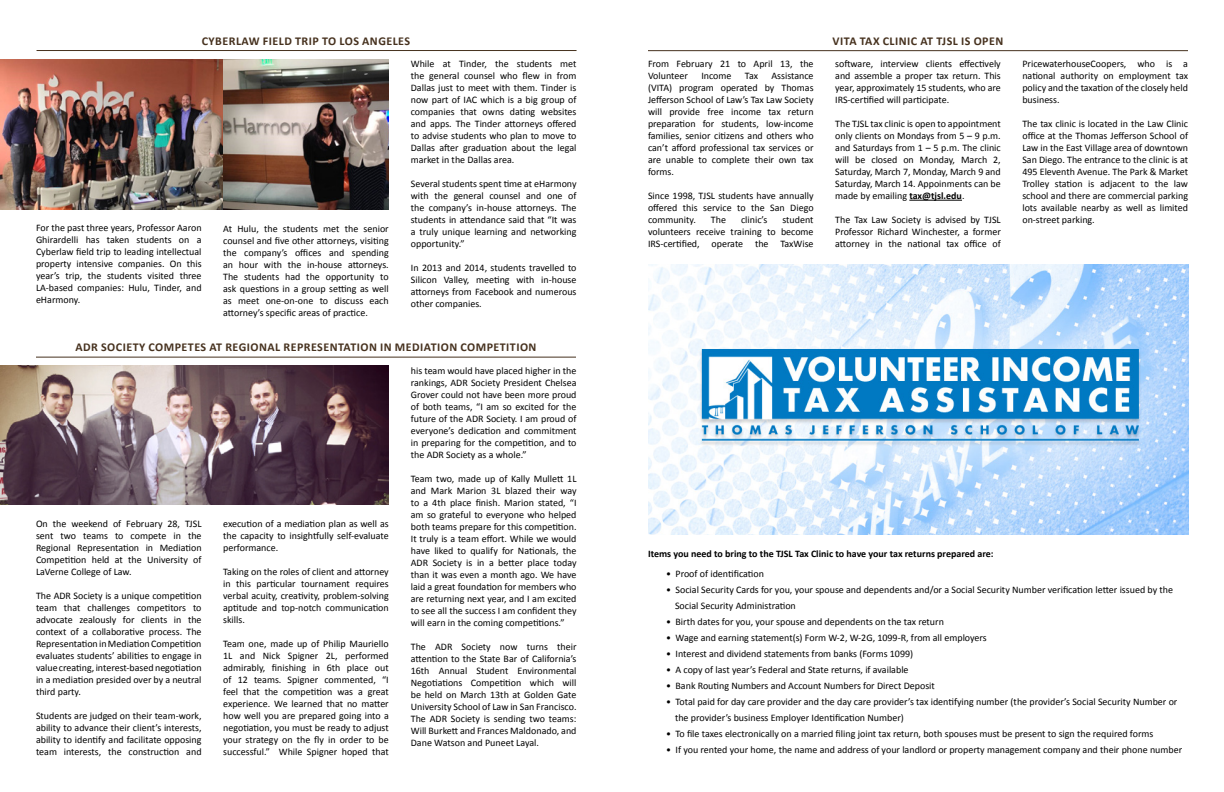
<style>
.page{position:relative;width:1224px;height:792px;background:#fff}
.page>*{position:absolute;margin:0;border:0;box-sizing:border-box;transform-origin:0 0}
.t1{font:700 12px "Calibri";letter-spacing:.04em;color:#46311e}
.t2{font:10px/12px "Calibri";color:#000;text-align:justify}
.t3{font:700 10px "Calibri";color:#000}
.s1{font-weight:700}
</style>
<div class="page">
<hr style="left:37px;top:50px;width:540px;height:1px;background:#46311e">
<img style="left:0;top:59px;width:389px;height:151px">
<hr style="left:36px;top:357px;width:540px;height:1px;background:#46311e">
<img style="left:0;top:366px;width:389px;height:139px">
<hr style="left:909px;top:200px;width:53px;height:1px;background:#000">
<img style="left:648px;top:264px;width:540px;height:270px">
<hr style="left:648px;top:50px;width:540px;height:1px;background:#46311e">
<p class="t1" style="left:202px;top:33px;width:210px">CYBERLAW FIELD TRIP TO LOS ANGELES</p>
<p class="t2" style="left:36px;top:222px;width:167px">For the past three years, Professor Aaron Ghirardelli has taken students on a Cyberlaw field trip to leading intellectual property intensive companies. On this year’s trip, the students visited three LA-based companies: Hulu, Tinder, and eHarmony.</p>
<p class="t2" style="left:223px;top:222px;width:167px">At Hulu, the students met the senior counsel and five other attorneys, visiting the company’s offices and spending an hour with the in-house attorneys.<br>The students had the opportunity to ask questions in a group setting as well as meet one-on-one to discuss each attorney’s specific areas of practice.</p>
<p class="t2" style="left:411px;top:57px;width:167px">While at Tinder, the students met the general counsel who flew in from Dallas just to meet with them. Tinder is now part of IAC which is a big group of companies that owns dating websites and apps. The Tinder attorneys offered to advise students who plan to move to Dallas after graduation about the legal market in the Dallas area.</p>
<p class="t2" style="left:411px;top:177px;width:167px">Several students spent time at eHarmony with the general counsel and one of the company’s in-house attorneys. The students in attendance said that “It was a truly unique learning and networking opportunity.”</p>
<p class="t2" style="left:411px;top:261px;width:167px">In 2013 and 2014, students travelled to Silicon Valley, meeting with in-house attorneys from Facebook and numerous other companies.</p>
<p class="t1" style="left:75px;top:339px;width:463px">ADR SOCIETY COMPETES AT REGIONAL REPRESENTATION IN MEDIATION COMPETITION</p>
<p class="t2" style="left:36px;top:517px;width:167px">On the weekend of February 28, TJSL sent two teams to compete in the Regional Representation in Mediation Competition held at the University of LaVerne College of Law.</p>
<p class="t2" style="left:36px;top:589px;width:167px">The ADR Society is a unique competition team that challenges competitors to advocate zealously for clients in the context of a collaborative process. The Representation in Mediation Competition evaluates students’ abilities to engage in value creating, interest-based negotiation in a mediation presided over by a neutral third party.</p>
<p class="t2" style="left:36px;top:709px;width:167px">Students are judged on their team-work, ability to advance their client’s interests, ability to identify and facilitate opposing team interests, the construction and</p>
<p class="t2" style="left:223px;top:517px;width:167px">execution of a mediation plan as well as the capacity to insightfully self-evaluate performance.</p>
<p class="t2" style="left:223px;top:565px;width:167px">Taking on the roles of client and attorney in this particular tournament requires verbal acuity, creativity, problem-solving aptitude and top-notch communication skills.</p>
<p class="t2" style="left:223px;top:637px;width:167px">Team one, made up of Philip Mauriello 1L and Nick Spigner 2L, performed admirably, finishing in 6th place out of 12 teams. Spigner commented, “I feel that the competition was a great experience. We learned that no matter how well you are prepared going into a negotiation, you must be ready to adjust your strategy on the fly in order to be successful.” While Spigner hoped that</p>
<p class="t2" style="left:411px;top:364px;width:167px">his team would have placed higher in the rankings, ADR Society President Chelsea Grover could not have been more proud of both teams, “I am so excited for the future of the ADR Society. I am proud of everyone’s dedication and commitment in preparing for the competition, and to the ADR Society as a whole.”</p>
<p class="t2" style="left:411px;top:472px;width:167px">Team two, made up of Kally Mullett 1L and Mark Marion 3L blazed their way to a 4th place finish. Marion stated, “I am so grateful to everyone who helped both teams prepare for this competition.<br>It truly is a team effort. While we would have liked to qualify for Nationals, the ADR Society is in a better place today than it was even a month ago. We have laid a great foundation for members who are returning next year, and I am excited to see all the success I am confident they will earn in the coming competitions.”</p>
<p class="t2" style="left:411px;top:640px;width:167px">The ADR Society now turns their attention to the State Bar of California’s 16th Annual Student Environmental Negotiations Competition which will be held on March 13th at Golden Gate University School of Law in San Francisco.<br>The ADR Society is sending two teams:<br>Will Burkett and Frances Maldonado, and Dane Watson and Puneet Layal.</p>
<p class="t2" style="left:648px;top:57px;width:167px">From February 21 to April 13, the<br>Volunteer</p>
<p class="t2" style="left:648px;top:69px;width:167px;text-indent:123px">Assistance (VITA) program operated by Thomas Jefferson School of Law’s Tax Law Society will provide free income tax return preparation for students, low-income families, senior citizens and others who can’t afford professional tax services or are unable to complete their own tax forms.</p>
<p class="t2" style="left:648px;top:189px;width:167px">Since 1998, TJSL students have annually offered this service to the San Diego community.</p>
<p class="t2" style="left:701px;top:69px;width:32px">Income</p>
<p class="t2" style="left:745px;top:69px;width:15px">Tax</p>
<p class="t2" style="left:711px;top:213px;width:17px">The</p>
<p class="t2" style="left:741px;top:213px;width:28px">clinic’s</p>
<p class="t2" style="left:648px;top:213px;width:167px;text-indent:134px">student volunteers receive training to become IRS-certified, operate the TaxWise</p>
<p class="t1" style="left:833px;top:33px;width:172px">VITA TAX CLINIC AT TJSL IS OPEN</p>
<p class="t2" style="left:835px;top:57px;width:167px">software, interview clients effectively and assemble a proper tax return. This year, approximately 15 students, who are IRS-certified will participate.</p>
<p class="t2" style="left:835px;top:117px;width:167px">The TJSL tax clinic is open to appointment only clients on Mondays from 5 – 9 p.m. and Saturdays from 1 – 5 p.m. The clinic will be closed on Monday, March 2, Saturday, March 7, Monday, March 9 and Saturday, March 14. Appoinments can be made by emailing <span class="s1">tax@tjsl.edu</span>.</p>
<p class="t2" style="left:835px;top:213px;width:167px">The Tax Law Society is advised by TJSL Professor Richard Winchester, a former attorney in the national tax office of</p>
<p class="t2" style="left:1022px;top:57px;width:167px">PricewaterhouseCoopers, who is a national authority on employment tax policy and the taxation of the closely held business.</p>
<p class="t2" style="left:1022px;top:117px;width:167px">The tax clinic is located in the Law Clinic office at the Thomas Jefferson School of Law in the East Village area of downtown San Diego. The entrance to the clinic is at 495 Eleventh Avenue. The Park &amp; Market Trolley station is adjacent to the law school and there are commercial parking lots available nearby as well as limited on-street parking.</p>
<p class="t3" style="left:648px;top:547px;width:347px">Items you need to bring to the TJSL Tax Clinic to have your tax returns prepared are:</p>
<p class="t2" style="left:666px;top:567px;width:99px">• Proof of identification</p>
<p class="t2" style="left:675px;top:581px;width:500px;line-height:16px;text-indent:-9px">• Social Security Cards for you, your spouse and dependents and/or a Social Security Number verification letter issued by the<br>Social Security Administration</p>
<p class="t2" style="left:666px;top:615px;width:279px">• Birth dates for you, your spouse and dependents on the tax return</p>
<p class="t2" style="left:666px;top:631px;width:322px">• Wage and earning statement(s) Form W-2, W-2G, 1099-R, from all employers</p>
<p class="t2" style="left:666px;top:647px;width:249px">• Interest and dividend statements from banks (Forms 1099)</p>
<p class="t2" style="left:666px;top:663px;width:244px">• A copy of last year’s Federal and State returns, if available</p>
<p class="t2" style="left:666px;top:679px;width:270px">• Bank Routing Numbers and Account Numbers for Direct Deposit</p>
<p class="t2" style="left:675px;top:693px;width:504px;line-height:16px;text-indent:-9px">• Total paid for day care provider and the day care provider’s tax identifying number (the provider’s Social Security Number or the provider’s business Employer Identification Number)</p>
<p class="t2" style="left:666px;top:727px;width:489px">• To file taxes electronically on a married filing joint tax return, both spouses must be present to sign the required forms</p>
<p class="t2" style="left:666px;top:743px;width:518px">• If you rented your home, the name and address of your landlord or property management company and their phone number</p>
</div>
